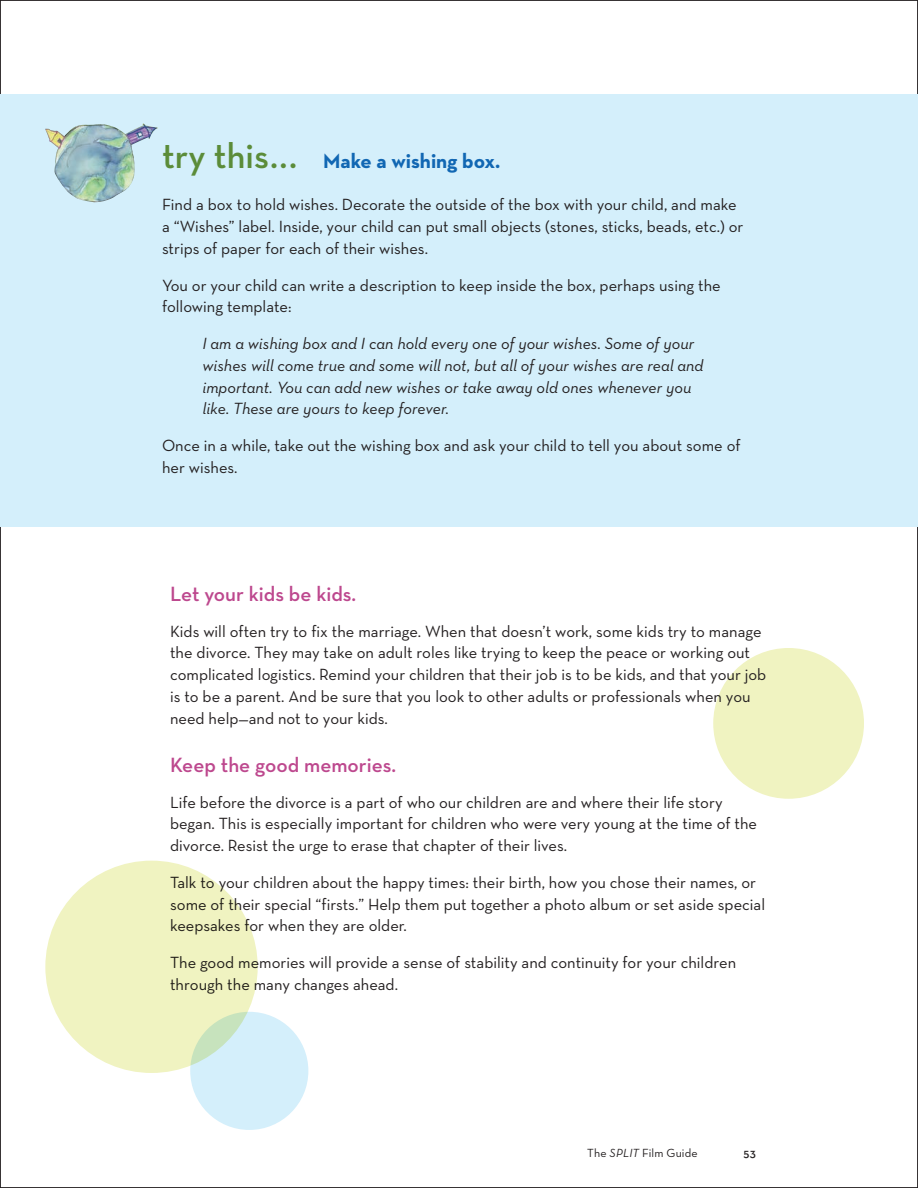
<style>
.page{position:relative;width:918px;height:1188px;background:#fff}
.page>*{position:absolute;margin:0;border:0;box-sizing:border-box;transform-origin:0 0}
.subhead_2{font:600 21px "Neutra Text";color:#bd488e}
.Try_this_head{font:700 21px "Neutra Text";color:#1167b3}
.body_copy{font:16.5px/21.8px "Neutra Text";color:#231f20}
.body_copy_italic_ind{font:italic 16.5px/21.8px "Neutra Text";color:#231f20}
.t1{font:12px "Neutra Text";letter-spacing:.01em;color:#231f20}
.t2{font:600 12px "Neutra Text";color:#231f20}
.s1{font-weight:600;font-size:36px;color:#5b8c39}
.s2{font-style:italic}
</style>
<div class="page">
<div style="left:713px;top:648px;width:151px;height:151px;background:#f0f3c1;border-radius:50%"></div>
<div style="left:45px;top:861px;width:213px;height:212px;background:#f0f3c1;border-radius:50%"></div>
<div style="left:190px;top:1012px;width:118px;height:118px;background:#d4effb;border-radius:50%"></div>
<div style="left:0;top:94px;width:918px;height:433px;background:#d4effb"></div>
<img style="left:45px;top:124px;width:113px;height:79px">
<p class="Try_this_head" style="left:162px;top:148px;width:340px"><span class="s1">try this...</span> Make a wishing box.</p>
<p class="body_copy" style="left:162px;top:194px;width:583px">Find a box to hold wishes. Decorate the outside of the box with your child, and make a “Wishes” label. Inside, your child can put small objects (stones, sticks, beads, etc.) or strips of paper for each of their wishes.</p>
<p class="body_copy" style="left:162px;top:274px;width:560px">You or your child can write a description to keep inside the box, perhaps using the following template:</p>
<p class="body_copy_italic_ind" style="left:203px;top:332px;width:502px">I am a wishing box and I can hold every one of your wishes. Some of your wishes will come true and some will not, but all of your wishes are real and important. You can add new wishes or take away old ones whenever you like. These are yours to keep forever.</p>
<p class="body_copy" style="left:162px;top:434px;width:580px">Once in a while, take out the wishing box and ask your child to tell you about some of her wishes.</p>
<p class="subhead_2" style="left:170px;top:581px;width:188px">Let your kids be kids.</p>
<p class="body_copy" style="left:170px;top:620px;width:598px">Kids will often try to fix the marriage. When that doesn’t work, some kids try to manage the divorce. They may take on adult roles like trying to keep the peace or working out complicated logistics. Remind your children that their job is to be kids, and that your job is to be a parent. And be sure that you look to other adults or professionals when you need help—and not to your kids.</p>
<p class="subhead_2" style="left:170px;top:752px;width:228px">Keep the good memories.</p>
<p class="body_copy" style="left:170px;top:791px;width:589px">Life before the divorce is a part of who our children are and where their life story began. This is especially important for children who were very young at the time of the divorce. Resist the urge to erase that chapter of their lives.</p>
<p class="body_copy" style="left:170px;top:871px;width:597px">Talk to your children about the happy times: their birth, how you chose their names, or some of their special “firsts.” Help them put together a photo album or set aside special keepsakes for when they are older.</p>
<p class="body_copy" style="left:170px;top:951px;width:568px">The good memories will provide a sense of stability and continuity for your children through the many changes ahead.</p>
<p class="t1" style="left:587px;top:1145px;width:112px">The <span class="s2">SPLIT</span> Film Guide</p>
<p class="t2" style="left:743px;top:1145px;width:14px">53</p>
</div>
